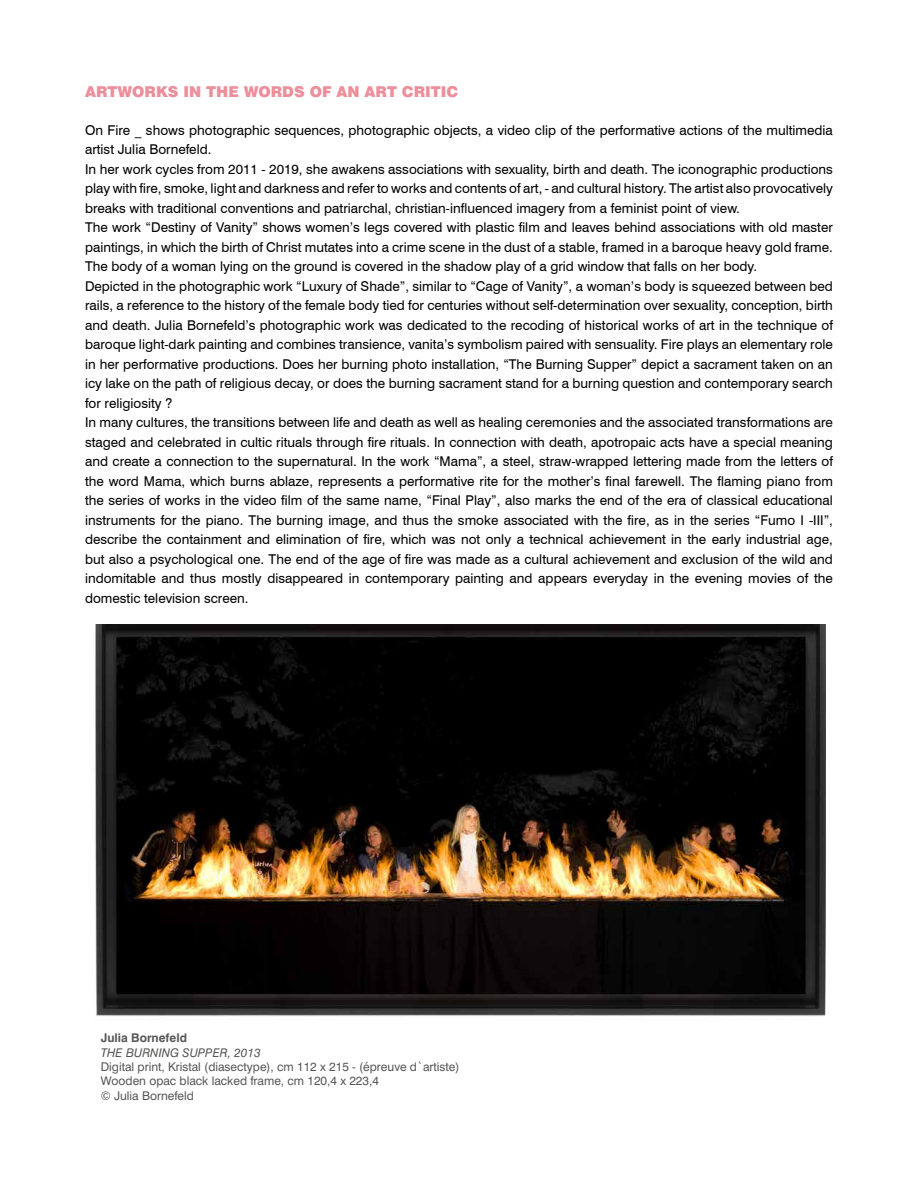
<style>
.page{position:relative;width:918px;height:1188px;background:#fff}
.page>*{position:absolute;margin:0;border:0;box-sizing:border-box;transform-origin:0 0}
.t1{font:900 15px "Swiss 721 BT";color:#ed8f9b}
.t2{font:13.5px/19.5px "Swiss 721 BT";color:#000}
.t3{font:12px/14.4px "Swis 721 BT Regular 2";color:#575756}
.t4{font:12px "Swis 721 BT Regular 3";color:#575756}
.t5{font:700 12px "Swiss 721 BT";color:#575756}
</style>
<div class="page">
<img style="left:95px;top:625px;width:730px;height:391px">
<p class="t1" style="left:85px;top:82px;width:375px">ARTWORKS IN THE WORDS OF AN ART CRITIC</p>
<p class="t2" style="left:85px;top:120px;width:749px">On Fire _ shows photographic sequences, photographic objects, a video clip of the performative actions of the multimedia artist Julia Bornefeld.<br>In her work cycles from 2011 - 2019, she awakens associations with sexuality, birth and death. The iconographic productions play with fire, smoke, light and darkness and refer to works and contents of art, - and cultural history. The artist also provocatively breaks with traditional conventions and patriarchal, christian-influenced imagery from a feminist point of view.<br>The work “Destiny of Vanity” shows women’s legs covered with plastic film and leaves behind associations with old master paintings, in which the birth of Christ mutates into a crime scene in the dust of a stable, framed in a baroque heavy gold frame.<br>The body of a woman lying on the ground is covered in the shadow play of a grid window that falls on her body.<br>Depicted in the photographic work “Luxury of Shade”, similar to “Cage of Vanity”, a woman’s body is squeezed between bed rails, a reference to the history of the female body tied for centuries without self-determination over sexuality, conception, birth and death. Julia Bornefeld’s photographic work was dedicated to the recoding of historical works of art in the technique of baroque light-dark painting and combines transience, vanita’s symbolism paired with sensuality. Fire plays an elementary role in her performative productions. Does her burning photo installation, “The Burning Supper” depict a sacrament taken on an icy lake on the path of religious decay, or does the burning sacrament stand for a burning question and contemporary search for religiosity ?<br>In many cultures, the transitions between life and death as well as healing ceremonies and the associated transformations are staged and celebrated in cultic rituals through fire rituals. In connection with death, apotropaic acts have a special meaning and create a connection to the supernatural. In the work “Mama”, a steel, straw-wrapped lettering made from the letters of the word Mama, which burns ablaze, represents a performative rite for the mother’s final farewell. The flaming piano from the series of works in the video film of the same name, “Final Play”, also marks the end of the era of classical educational instruments for the piano. The burning image, and thus the smoke associated with the fire, as in the series “Fumo I -III”, describe the containment and elimination of fire, which was not only a technical achievement in the early industrial age, but also a psychological one. The end of the age of fire was made as a cultural achievement and exclusion of the wild and indomitable and thus mostly disappeared in contemporary painting and appears everyday in the evening movies of the domestic television screen.</p>
<p class="t5" style="left:101px;top:1031px;width:88px">Julia Bornefeld</p>
<p class="t4" style="left:101px;top:1045px;width:161px">THE BURNING SUPPER, 2013</p>
<p class="t3" style="left:101px;top:1059px;width:360px">Digital print, Kristal (diasectype), cm 112 x 215 - (épreuve d`artiste)<br>Wooden opac black lacked frame, cm 120,4 x 223,4<br>© Julia Bornefeld</p>
</div>
